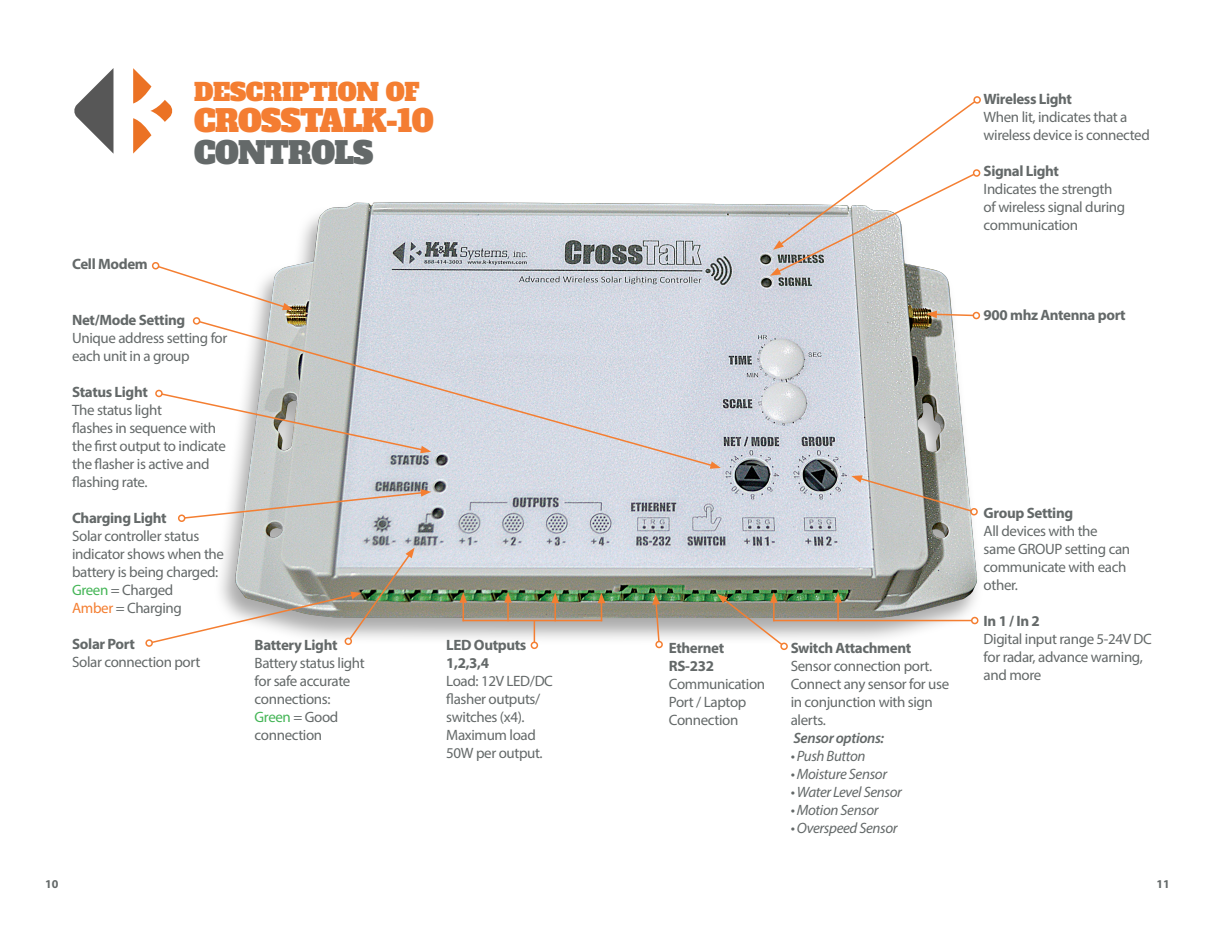
<style>
.page{position:relative;width:1215px;height:945px;background:#fff}
.page>*{position:absolute;margin:0;border:0;box-sizing:border-box;transform-origin:0 0}
.t1{font:30px "Alfa Slab One";letter-spacing:-.025em;color:#f47d32}
.t2{font:30px "Alfa Slab One";letter-spacing:-.025em;color:#646969}
.t3{font:24px "Alfa Slab One";letter-spacing:-.01em;color:#f47e31}
.t4{font:15px/18px "Myriad Pro";letter-spacing:-.025em;color:#646969}
.t5{font:700 15px/18px "Myriad Pro";letter-spacing:-.025em;color:#646969}
.t6{font:italic 15px "Myriad Pro";letter-spacing:-.025em;color:#646969}
.t7{font:italic 600 15px "Myriad Pro";letter-spacing:-.025em;color:#646969}
.t8{font:700 12px "Myriad Pro";color:#646969}
.s1{color:#44b556}
.s2{color:#f47e31}
</style>
<div class="page">
<img style="left:184px;top:175px;width:797px;height:475px">
<svg style="left:74px;top:68px;width:39px;height:85px"></svg>
<svg style="left:133px;top:68px;width:40px;height:86px"></svg>
<svg style="left:198px;top:320px;width:517px;height:148px;background:#d4d6dd"></svg>
<div style="left:193px;top:317px;width:7px;height:8px;border:2px solid #f47e31;border-radius:50%"></div>
<svg style="left:710px;top:461px;width:11px;height:8px"></svg>
<div style="left:155px;top:390px;width:8px;height:7px;border:2px solid #f47e31;border-radius:50%"></div>
<svg style="left:160px;top:392px;width:271px;height:61px"></svg>
<div style="left:152px;top:262px;width:7px;height:7px;border:2px solid #f47e31;border-radius:50%"></div>
<svg style="left:157px;top:265px;width:136px;height:45px"></svg>
<div style="left:178px;top:514px;width:7px;height:8px;border:2px solid #f47e31;border-radius:50%"></div>
<svg style="left:183px;top:489px;width:248px;height:31px"></svg>
<div style="left:145px;top:639px;width:8px;height:8px;border:2px solid #f47e31;border-radius:50%"></div>
<div style="left:345px;top:638px;width:7px;height:7px;border:2px solid #f47e31;border-radius:50%"></div>
<svg style="left:150px;top:548px;width:265px;height:96px"></svg>
<svg style="left:534px;top:621px;width:1px;height:21px"></svg>
<div style="left:531px;top:642px;width:7px;height:7px;border:2px solid #f47e31;border-radius:50%"></div>
<svg style="left:459px;top:592px;width:8px;height:29px"></svg>
<hr style="left:554px;top:601px;width:2px;height:20px;background:#f47e31">
<svg style="left:551px;top:592px;width:8px;height:11px"></svg>
<hr style="left:507px;top:600px;width:2px;height:21px;background:#f47e31">
<svg style="left:504px;top:592px;width:8px;height:11px"></svg>
<svg style="left:598px;top:593px;width:7px;height:28px"></svg>
<hr style="left:463px;top:620px;width:139px;height:1px;background:#f47e31">
<div style="left:973px;top:96px;width:8px;height:8px;border:2px solid #f47e31;border-radius:50%"></div>
<div style="left:973px;top:169px;width:7px;height:8px;border:2px solid #f47e31;border-radius:50%"></div>
<svg style="left:770px;top:100px;width:207px;height:176px"></svg>
<div style="left:970px;top:508px;width:8px;height:7px;border:2px solid #f47e31;border-radius:50%"></div>
<svg style="left:851px;top:475px;width:122px;height:38px;background:#bebcb7"></svg>
<div style="left:973px;top:312px;width:7px;height:7px;border:2px solid #f47e31;border-radius:50%"></div>
<svg style="left:926px;top:311px;width:49px;height:7px"></svg>
<hr style="left:837px;top:600px;width:2px;height:21px;background:#f47e31">
<svg style="left:834px;top:592px;width:8px;height:11px"></svg>
<hr style="left:773px;top:620px;width:199px;height:1px;background:#f47e31">
<div style="left:971px;top:617px;width:8px;height:7px;border:2px solid #f47e31;border-radius:50%"></div>
<div style="left:655px;top:641px;width:8px;height:7px;border:2px solid #f47e31;border-radius:50%"></div>
<svg style="left:652px;top:594px;width:9px;height:49px"></svg>
<div style="left:780px;top:643px;width:8px;height:7px;border:2px solid #f47e31;border-radius:50%"></div>
<img style="left:717px;top:592px;width:67px;height:55px">
<h2 class="t3" style="left:194px;top:71px;width:227px">DESCRIPTION OF</h2>
<h1 class="t1" style="left:194px;top:95px;width:241px">CROSSTALK-10</h1>
<h1 class="t2" style="left:194px;top:127px;width:181px">CONTROLS</h1>
<p class="t5" style="left:72px;top:255px;width:77px">Cell Modem</p>
<p class="t5" style="left:72px;top:311px;width:115px">Net/Mode Setting</p>
<p class="t4" style="left:72px;top:329px;width:157px">Unique address setting for each unit in a group</p>
<p class="t5" style="left:72px;top:383px;width:77px">Status Light</p>
<p class="t4" style="left:72px;top:401px;width:155px">The status light<br>flashes in sequence with the first output to indicate the flasher is active and flashing rate.</p>
<p class="t5" style="left:72px;top:509px;width:96px">Charging Light</p>
<p class="t4" style="left:72px;top:527px;width:153px">Solar controller status indicator shows when the battery is being charged:<br><span class="s1">Green</span> = Charged<br><span class="s2">Amber</span> = Charging</p>
<p class="t5" style="left:72px;top:635px;width:64px">Solar Port</p>
<p class="t4" style="left:72px;top:653px;width:130px">Solar connection port</p>
<p class="t5" style="left:255px;top:635px;width:84px">Battery Light</p>
<p class="t4" style="left:255px;top:654px;width:112px">Battery status light for safe accurate connections:<br><span class="s1">Green</span> = Good connection</p>
<p class="t5" style="left:446px;top:635px;width:82px">LED Outputs<br>1,2,3,4</p>
<p class="t4" style="left:446px;top:672px;width:108px">Load: 12V LED/DC flasher outputs/ switches (x4).<br>Maximum load<br>50W per output.</p>
<p class="t5" style="left:984px;top:90px;width:90px">Wireless Light</p>
<p class="t4" style="left:984px;top:108px;width:168px">When lit, indicates that a wireless device is connected</p>
<p class="t5" style="left:984px;top:162px;width:77px">Signal Light</p>
<p class="t4" style="left:984px;top:180px;width:143px">Indicates the strength of wireless signal during communication</p>
<p class="t5" style="left:984px;top:306px;width:144px">900 mhz Antenna port</p>
<p class="t5" style="left:669px;top:638px;width:57px">Ethernet<br>RS-232</p>
<p class="t4" style="left:669px;top:675px;width:98px">Communication<br>Port / Laptop<br>Connection</p>
<p class="t5" style="left:791px;top:638px;width:122px">Switch Attachment</p>
<p class="t4" style="left:791px;top:657px;width:160px">Sensor connection port.<br>Connect any sensor for use in conjunction with sign alerts.</p>
<p class="t7" style="left:794px;top:728px;width:92px">Sensor options:</p>
<p class="t6" style="left:791px;top:747px;width:76px">• Push Button</p>
<p class="t6" style="left:791px;top:765px;width:98px">• Moisture Sensor</p>
<p class="t6" style="left:791px;top:783px;width:113px">• Water Level Sensor</p>
<p class="t6" style="left:791px;top:801px;width:90px">• Motion Sensor</p>
<p class="t6" style="left:791px;top:819px;width:108px">• Overspeed Sensor</p>
<p class="t5" style="left:984px;top:504px;width:91px">Group Setting</p>
<p class="t4" style="left:984px;top:522px;width:148px">All devices with the same GROUP setting can communicate with each other.</p>
<p class="t5" style="left:984px;top:612px;width:58px">In 1 / In 2</p>
<p class="t4" style="left:984px;top:630px;width:170px">Digital input range 5-24V DC for radar, advance warning, and more</p>
<p class="t8" style="left:45px;top:876px;width:15px">10</p>
<p class="t8" style="left:1156px;top:876px;width:15px">11</p>
</div>
